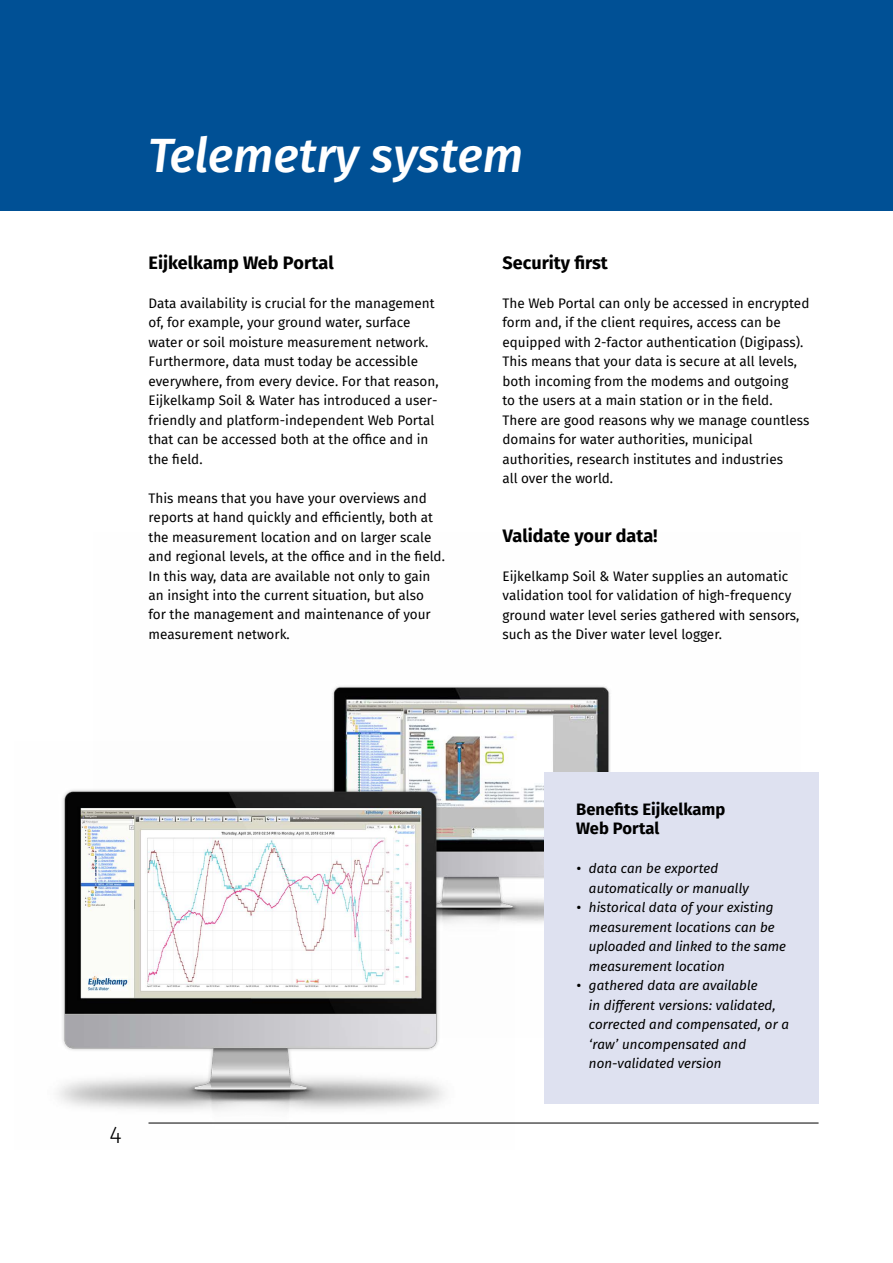
<style>
.page{position:relative;width:893px;height:1263px;background:#fff}
.page>*{position:absolute;margin:0;border:0;box-sizing:border-box;transform-origin:0 0}
.t1{font:italic 48px "Fira Sans OT Medium";color:#fff}
.t2{font:24px "Fira Sans OT Light";color:#000}
.t3{font:700 18px "Fira Sans OT";color:#000}
.t4{font:700 16.5px/19.5px "Fira Sans OT";color:#000}
.t5{font:13.5px/19.5px "Fira Sans";color:#000}
.t6{font:italic 13.5px/19.5px "Fira Sans OT";color:#000}
</style>
<div class="page">
<hr style="left:148px;top:1123px;width:671px;height:1px;background:#000">
<div style="left:0;top:0;width:893px;height:210px;background:#005095"></div>
<img style="left:332px;top:686px;width:278px;height:237px">
<div style="left:544px;top:772px;width:275px;height:331px;background:#dee1f0"></div>
<img style="left:57px;top:741px;width:457px;height:383px">
<h1 class="t1" style="left:148px;top:122px;width:376px">Telemetry system</h1>
<h3 class="t3" style="left:148px;top:250px;width:187px">Eijkelkamp Web Portal</h3>
<p class="t5" style="left:148px;top:293px;width:292px">Data availability is crucial for the management of, for example, your ground water, surface water or soil moisture measurement network.<br>Furthermore, data must today be accessible everywhere, from every device. For that reason, Eijkelkamp Soil &amp; Water has introduced a user&shy;friendly and platform-independent Web Portal that can be accessed both at the office and in the field.</p>
<p class="t5" style="left:148px;top:488px;width:298px">This means that you have your overviews and reports at hand quickly and efficiently, both at the measurement location and on larger scale and regional levels, at the office and in the field.<br>In this way, data are available not only to gain an insight into the current situation, but also<br>for the management and maintenance of your measurement network.</p>
<h3 class="t3" style="left:502px;top:250px;width:107px">Security first</h3>
<p class="t5" style="left:502px;top:293px;width:308px">The Web Portal can only be accessed in encrypted form and, if the client requires, access can be equipped with 2-factor authentication (Digipass).<br>This means that your data is secure at all levels, both incoming from the modems and outgoing<br>to the users at a main station or in the field.<br>There are good reasons why we manage countless domains for water authorities, municipal authorities, research institutes and industries<br>all over the world.</p>
<h3 class="t3" style="left:502px;top:523px;width:157px">Validate your data!</h3>
<p class="t5" style="left:502px;top:566px;width:299px">Eijkelkamp Soil &amp; Water supplies an automatic validation tool for validation of high-frequency ground water level series gathered with sensors, such as the Diver water level logger.</p>
<h2 class="t2" style="left:109px;top:1118px;width:14px">4</h2>
<p class="t4" style="left:576px;top:800px;width:151px">Benefits Eijkelkamp<br>Web Portal</p>
<p class="t6" style="left:589px;top:860px;width:161px;text-indent:-13px">• data can be exported automatically or manually</p>
<p class="t6" style="left:589px;top:899px;width:199px;text-indent:-13px">• historical data of your existing measurement locations can be uploaded and linked to the same measurement location</p>
<p class="t6" style="left:589px;top:977px;width:202px;text-indent:-13px">• gathered data are available<br>in different versions: validated, corrected and compensated, or a ‘raw’ uncompensated and non-validated version</p>
</div>
